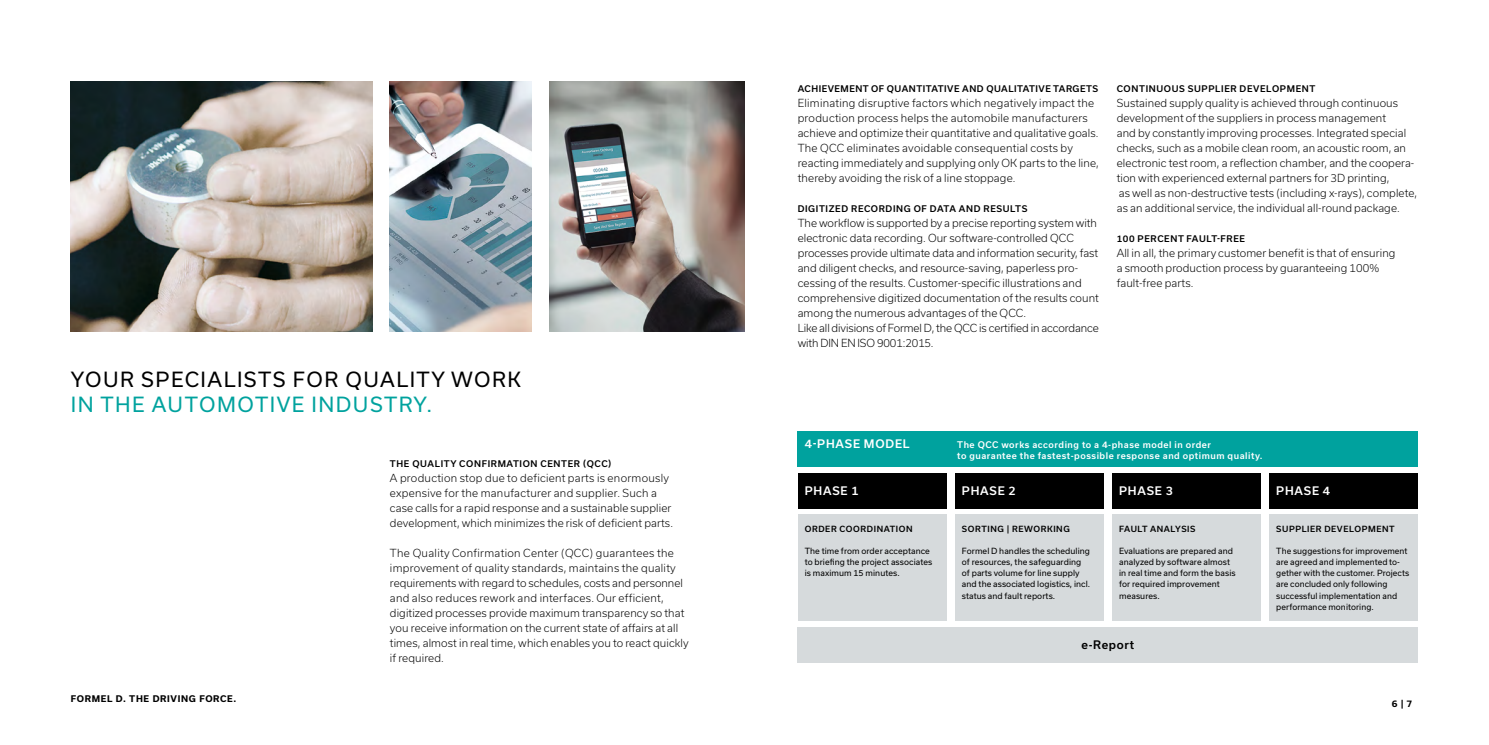
<style>
.page{position:relative;width:1489px;height:745px;background:#fff}
.page>*{position:absolute;margin:0;border:0;box-sizing:border-box;transform-origin:0 0}
.Headline{font:20px/25px "Usual";letter-spacing:.075em;color:#000}
.t1{font:500 11.25px "Usual";letter-spacing:.075em;color:#fff}
.t2{font:500 11.25px "Usual";letter-spacing:.06em;color:#000}
.Fließtext{font:300 10.62px/15px "Usual";letter-spacing:.01em;color:#000}
.Fließtext-2{font:300 10.62px/15px "Usual";letter-spacing:-.01em;color:#000}
.Zwischenheadline{font:500 8.75px "Usual";letter-spacing:.075em;color:#000}
.t3{font:500 8.75px/11.2px "Usual";letter-spacing:.06em;color:#fff}
.t4{font:700 8.75px "Usual";letter-spacing:.075em;color:#000}
.t5{font:8.12px/11.2px "Usual";letter-spacing:.01em;color:#000}
.Zwischenheadline-2{font:500 8.12px "Usual";letter-spacing:.075em;color:#000}
.s1{color:#00a29e}
</style>
<div class="page">
<div style="left:797px;top:431px;width:620px;height:35px;background:#00a29e"></div>
<div style="left:797px;top:472px;width:149px;height:36px;background:#000"></div>
<div style="left:954px;top:472px;width:149px;height:36px;background:#000"></div>
<div style="left:1111px;top:472px;width:149px;height:36px;background:#000"></div>
<div style="left:1269px;top:472px;width:148px;height:36px;background:#000"></div>
<div style="left:797px;top:514px;width:149px;height:106px;background:#d6dadc"></div>
<div style="left:954px;top:514px;width:149px;height:106px;background:#d6dadc"></div>
<div style="left:1111px;top:514px;width:149px;height:106px;background:#d6dadc"></div>
<div style="left:1269px;top:514px;width:148px;height:106px;background:#d6dadc"></div>
<div style="left:797px;top:626px;width:620px;height:36px;background:#d6dadc"></div>
<img style="left:71px;top:82px;width:301px;height:250px">
<img style="left:390px;top:82px;width:141px;height:250px">
<img style="left:549px;top:82px;width:195px;height:250px">
<p class="Headline" style="left:71px;top:367px;width:452px">YOUR SPECIALISTS FOR QUALITY WORK<br><span class="s1">IN THE AUTOMOTIVE INDUSTRY.</span></p>
<p class="t4" style="left:71px;top:693px;width:167px">FORMEL D. THE DRIVING FORCE.</p>
<p class="Zwischenheadline" style="left:390px;top:458px;width:223px">THE QUALITY CONFIRMATION CENTER (QCC)</p>
<p class="Fließtext" style="left:390px;top:470px;width:284px">A production stop due to deficient parts is enormously expensive for the manufacturer and supplier. Such a case calls for a rapid response and a sustainable supplier development, which minimizes the risk of deficient parts.</p>
<p class="Fließtext" style="left:390px;top:545px;width:300px">The Quality Confirmation Center (QCC) guarantees the improvement of quality standards, maintains the quality requirements with regard to schedules, costs and personnel and also reduces rework and interfaces. Our efficient, digitized processes provide maximum transparency so that you receive information on the current state of affairs at all times, almost in real time, which enables you to react quickly if required.</p>
<p class="Zwischenheadline" style="left:797px;top:83px;width:302px">ACHIEVEMENT OF QUANTITATIVE AND QUALITATIVE TARGETS</p>
<p class="Fließtext" style="left:797px;top:95px;width:303px">Eliminating disruptive factors which negatively impact the production process helps the automobile manufacturers achieve and optimize their quantitative and qualitative goals.<br>The QCC eliminates avoidable consequential costs by reacting immediately and supplying only OK parts to the line, thereby avoiding the risk of a line stoppage.</p>
<p class="Zwischenheadline" style="left:797px;top:203px;width:231px">DIGITIZED RECORDING OF DATA AND RESULTS</p>
<p class="Fließtext" style="left:797px;top:215px;width:303px">The workflow is supported by a precise reporting system with electronic data recording. Our software-controlled QCC processes provide ultimate data and information security, fast and diligent checks, and resource-saving, paperless pro&shy;cessing of the results. Customer-specific illustrations and comprehensive digitized documentation of the results count among the numerous advantages of the QCC.</p>
<p class="Fließtext-2" style="left:797px;top:320px;width:303px">Like all divisions of Formel D, the QCC is certified in accordance with DIN EN ISO 9001:2015.</p>
<p class="Zwischenheadline" style="left:1116px;top:83px;width:200px">CONTINUOUS SUPPLIER DEVELOPMENT</p>
<p class="Fließtext" style="left:1116px;top:95px;width:302px">Sustained supply quality is achieved through continuous development of the suppliers in process management<br>and by constantly improving processes. Integrated special checks, such as a mobile clean room, an acoustic room, an electronic test room, a reflection chamber, and the coopera&shy;tion with experienced external partners for 3D printing,<br>as well as non-destructive tests (including x-rays), complete, as an additional service, the individual all-round package.</p>
<p class="Zwischenheadline" style="left:1116px;top:233px;width:130px">100 PERCENT FAULT-FREE</p>
<p class="Fließtext" style="left:1116px;top:245px;width:280px">All in all, the primary customer benefit is that of ensuring a smooth production process by guaranteeing 100% fault-free parts.</p>
<p class="t1" style="left:804px;top:437px;width:106px">4-PHASE MODEL</p>
<p class="t3" style="left:957px;top:438px;width:307px">The QCC works according to a 4-phase model in order<br>to guarantee the fastest-possible response and optimum quality.</p>
<p class="t1" style="left:804px;top:484px;width:55px">PHASE 1</p>
<p class="t1" style="left:961px;top:484px;width:55px">PHASE 2</p>
<p class="t1" style="left:1119px;top:484px;width:55px">PHASE 3</p>
<p class="t1" style="left:1276px;top:484px;width:55px">PHASE 4</p>
<p class="Zwischenheadline-2" style="left:804px;top:524px;width:109px">ORDER COORDINATION</p>
<p class="t5" style="left:804px;top:544px;width:129px">The time from order acceptance to briefing the project associates is maximum 15 minutes.</p>
<p class="Zwischenheadline-2" style="left:961px;top:524px;width:109px">SORTING | REWORKING</p>
<p class="t5" style="left:961px;top:544px;width:130px">Formel D handles the scheduling of resources, the safeguarding of parts volume for line supply and the associated logistics, incl. status and fault reports.</p>
<p class="Zwischenheadline-2" style="left:1119px;top:524px;width:78px">FAULT ANALYSIS</p>
<p class="t5" style="left:1119px;top:544px;width:118px">Evaluations are prepared and analyzed by software almost in real time and form the basis for required improvement measures.</p>
<p class="Zwischenheadline-2" style="left:1276px;top:524px;width:120px">SUPPLIER DEVELOPMENT</p>
<p class="t5" style="left:1276px;top:544px;width:134px">The suggestions for improvement are agreed and implemented to&shy;gether with the customer. Projects are concluded only following successful implementation and performance monitoring.</p>
<p class="t2" style="left:1081px;top:637px;width:54px">e-Report</p>
<p class="t4" style="left:1391px;top:698px;width:22px">6 | 7</p>
</div>
